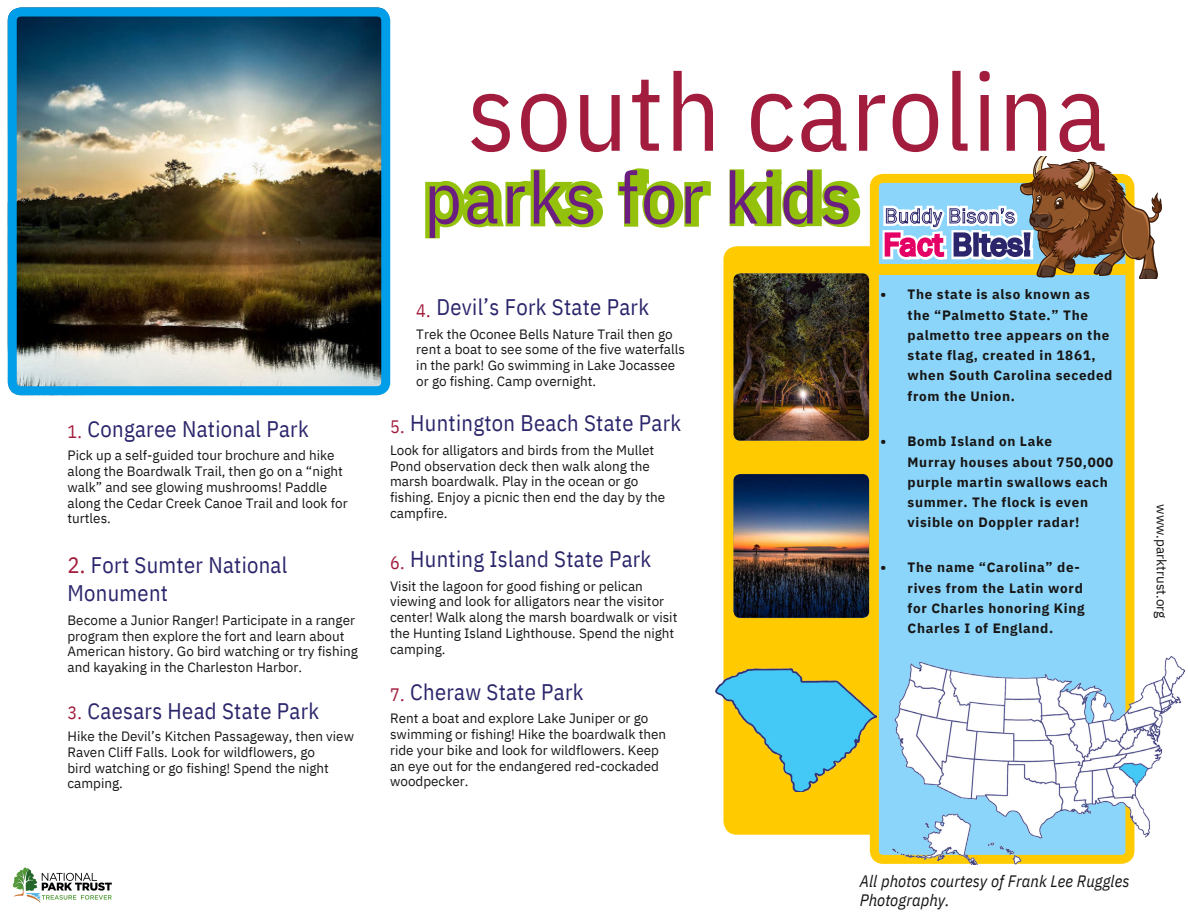
<style>
.page{position:relative;width:1188px;height:918px;background:#fff}
.page>*{position:absolute;margin:0;border:0;box-sizing:border-box;transform-origin:0 0}
.t1{font:108px "IBM Plex Sans Cond";letter-spacing:.015em;color:#a21d3d}
.t2{font:72px "IBM Plex Sans Cond";letter-spacing:.035em;color:#6b1e7f}
.t3{font:22.5px/28.2px "IBM Plex Sans Cond";letter-spacing:.015em;color:#2b266b}
.t4{font:18px "IBM Plex Sans Cond";color:#a21d3d}
.t5{font:italic 16.5px/19.2px "IBM Plex Sans Cond";letter-spacing:.005em;color:#171615}
.t6{font:13.5px/15.8px "IBM Plex Sans";color:#171615}
.t7{font:700 13.5px/20.2px "IBM Plex Sans";letter-spacing:.05em;color:#171615}
.s1{color:#a21d3d}
</style>
<div class="page">
<div style="left:723px;top:246px;width:159px;height:589px;background:#ffcb00;border-radius:13px"></div>
<svg style="left:870px;top:174px;width:264px;height:690px;background:#96d4e3"></svg>
<img style="left:892px;top:656px;width:293px;height:208px">
<svg style="left:425px;top:169px;width:178px;height:69px"></svg>
<svg style="left:618px;top:168px;width:93px;height:60px"></svg>
<svg style="left:730px;top:169px;width:130px;height:58px"></svg>
<div style="left:873px;top:264px;width:257px;height:11px;background:#ffcb00"></div>
<img style="left:1021px;top:157px;width:141px;height:121px">
<img style="left:8px;top:8px;width:382px;height:387px">
<img style="left:734px;top:474px;width:135px;height:144px;border-radius:7px">
<img style="left:734px;top:273px;width:135px;height:168px;border-radius:7px">
<img style="left:12px;top:867px;width:100px;height:36px">
<svg style="left:879px;top:202px;width:158px;height:61px"></svg>
<img style="left:715px;top:668px;width:161px;height:124px">
<p class="t4" style="left:68px;top:420px;width:16px">1.</p>
<p class="t3" style="left:88px;top:414px;width:223px">Congaree National Park</p>
<p class="t6" style="left:68px;top:447px;width:282px">Pick up a self-guided tour brochure and hike along the Boardwalk Trail, then go on a “night walk” and see glowing mushrooms! Paddle along the Cedar Creek Canoe Trail and look for turtles.</p>
<p class="t3" style="left:68px;top:550px;width:221px"><span class="s1">2.</span> Fort Sumter National<br>Monument</p>
<p class="t6" style="left:68px;top:612px;width:292px">Become a Junior Ranger! Participate in a ranger program then explore the fort and learn about American history. Go bird watching or try fishing and kayaking in the Charleston Harbor.</p>
<p class="t4" style="left:68px;top:701px;width:16px">3.</p>
<p class="t3" style="left:88px;top:696px;width:233px">Caesars Head State Park</p>
<p class="t6" style="left:68px;top:728px;width:288px">Hike the Devil’s Kitchen Passageway, then view<br>Raven Cliff Falls. Look for wildflowers, go</p>
<p class="t6" style="left:68px;top:760px;width:263px">bird watching or go fishing! Spend the night camping.</p>
<p class="t1" style="left:468px;top:40px;width:641px">south carolina</p>
<p class="t2" style="left:424px;top:150px;width:430px">parks for kids</p>
<p class="t4" style="left:416px;top:298px;width:16px">4.</p>
<p class="t3" style="left:436px;top:293px;width:214px">Devil’s Fork State Park</p>
<p class="t6" style="left:416px;top:326px;width:270px">Trek the Oconee Bells Nature Trail then go rent a boat to see some of the five waterfalls in the park! Go swimming in Lake Jocassee or go fishing. Camp overnight.</p>
<p class="t4" style="left:390px;top:415px;width:16px">5.</p>
<p class="t3" style="left:410px;top:409px;width:273px">Huntington Beach State Park</p>
<p class="t6" style="left:390px;top:442px;width:277px">Look for alligators and birds from the Mullet Pond observation deck then walk along the marsh boardwalk. Play in the ocean or go fishing. Enjoy a picnic then end the day by the campfire.</p>
<p class="t4" style="left:390px;top:550px;width:16px">6.</p>
<p class="t3" style="left:410px;top:545px;width:243px">Hunting Island State Park</p>
<p class="t6" style="left:390px;top:578px;width:289px">Visit the lagoon for good fishing or pelican viewing and look for alligators near the visitor center! Walk along the marsh boardwalk or visit the Hunting Island Lighthouse. Spend the night camping.</p>
<p class="t4" style="left:390px;top:683px;width:16px">7.</p>
<p class="t3" style="left:410px;top:677px;width:175px">Cheraw State Park</p>
<p class="t6" style="left:390px;top:710px;width:278px">Rent a boat and explore Lake Juniper or go swimming or fishing! Hike the boardwalk then ride your bike and look for wildflowers. Keep an eye out for the endangered red-cockaded woodpecker.</p>
<p class="t7" style="left:881px;top:284px;width:7px">•</p>
<p class="t7" style="left:881px;top:431px;width:7px">•</p>
<p class="t7" style="left:908px;top:284px;width:184px">The state is also known as</p>
<p class="t7" style="left:908px;top:305px;width:206px">the “Palmetto State.” The palmetto tree appears on the state flag, created in 1861, when South Carolina seceded from the Union.</p>
<p class="t7" style="left:908px;top:431px;width:146px">Bomb Island on Lake</p>
<p class="t7" style="left:908px;top:452px;width:207px">Murray houses about 750,000 purple martin swallows each summer. The flock is even visible on Doppler radar!</p>
<p class="t7" style="left:881px;top:557px;width:7px">•</p>
<p class="t7" style="left:908px;top:557px;width:179px">The name “Carolina” de&shy;rives from the Latin word for Charles honoring King<br>Charles I of England.</p>
<p class="t6" style="left:1170px;top:504px;width:115px;rotate:90deg">www.parktrust.org</p>
<p class="t5" style="left:860px;top:871px;width:271px">All photos courtesy of Frank Lee Ruggles<br>Photography.</p>
</div>
